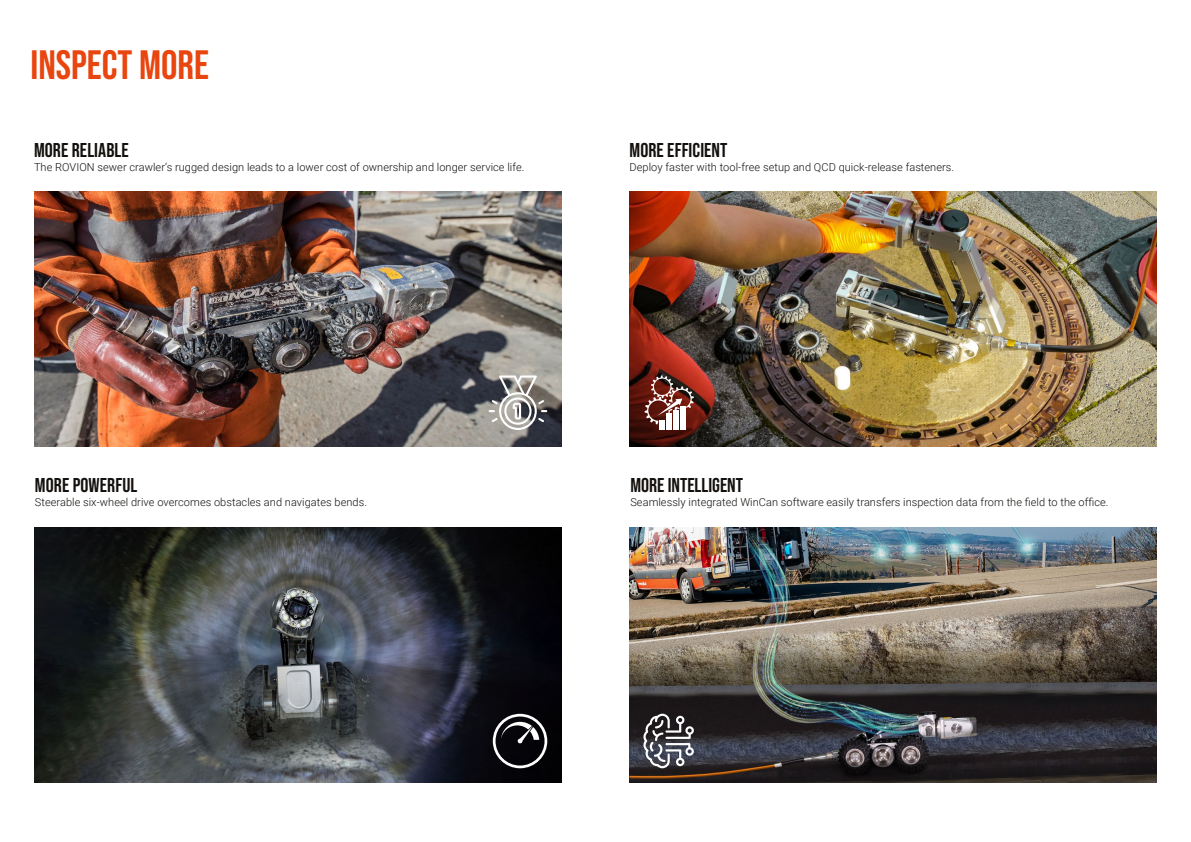
<style>
.page{position:relative;width:1191px;height:842px;background:#fff}
.page>*{position:absolute;margin:0;border:0;box-sizing:border-box;transform-origin:0 0}
.t1{font:41px "Bebas Neue";color:#e8450f}
.t2{font:20px "Bebas Neue";letter-spacing:.005em;color:#13100d}
.t3{font:300 11px "Roboto";letter-spacing:.005em;color:#13100d}
</style>
<div class="page">
<img style="left:34px;top:192px;width:527px;height:255px">
<img style="left:629px;top:192px;width:528px;height:255px">
<img style="left:34px;top:527px;width:527px;height:255px">
<img style="left:629px;top:527px;width:528px;height:255px">
<svg style="left:488px;top:375px;width:59px;height:55px"></svg>
<svg style="left:493px;top:714px;width:54px;height:54px"></svg>
<svg style="left:643px;top:714px;width:51px;height:54px"></svg>
<div style="left:680px;top:407px;width:5px;height:23px;background:#fff"></div>
<svg style="left:644px;top:375px;width:50px;height:49px;background:#874f47"></svg>
<div style="left:673px;top:411px;width:5px;height:19px;background:#fff"></div>
<div style="left:666px;top:414px;width:5px;height:16px;background:#fff"></div>
<div style="left:659px;top:421px;width:5px;height:9px;background:#fff"></div>
<h1 class="t1" style="left:30px;top:41px;width:180px">INSPECT MORE</h1>
<h2 class="t2" style="left:34px;top:138px;width:96px">MORE RELIABLE</h2>
<p class="t3" style="left:34px;top:159px;width:492px">The ROVION sewer crawler‘s rugged design leads to a lower cost of ownership and longer service life.</p>
<h2 class="t2" style="left:629px;top:138px;width:100px">MORE EFFICIENT</h2>
<p class="t3" style="left:629px;top:159px;width:326px">Deploy faster with tool-free setup and QCD quick-release fasteners.</p>
<h2 class="t2" style="left:35px;top:474px;width:104px">MORE POWERFUL</h2>
<p class="t3" style="left:35px;top:495px;width:333px">Steerable six-wheel drive overcomes obstacles and navigates bends.</p>
<h2 class="t2" style="left:630px;top:474px;width:114px">MORE INTELLIGENT</h2>
<p class="t3" style="left:630px;top:495px;width:479px">Seamlessly integrated WinCan software easily transfers inspection data from the field to the office.</p>
</div>
